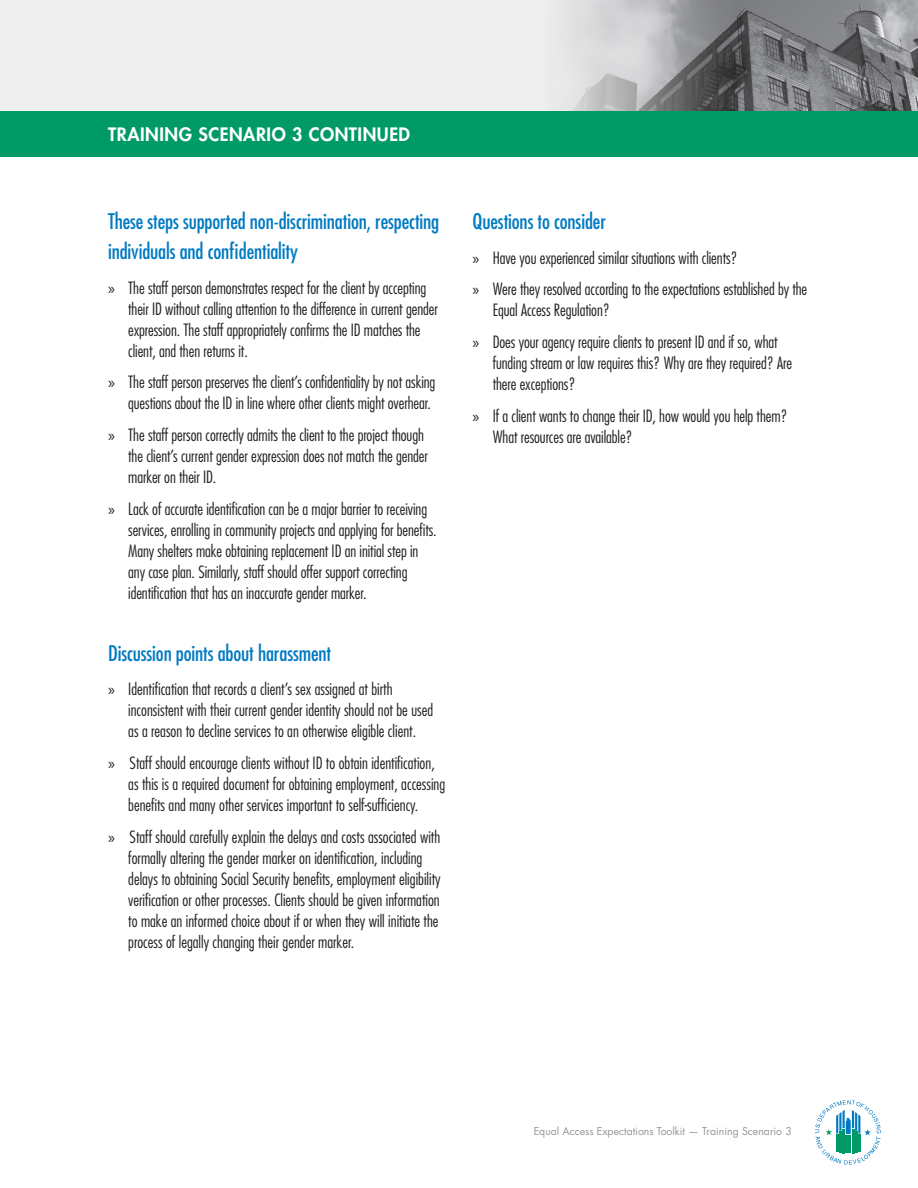
<style>
.page{position:relative;width:918px;height:1188px;background:#fff}
.page>*{position:absolute;margin:0;border:0;box-sizing:border-box;transform-origin:0 0}
.subhead{font:condensed 21px/30px "Futura Std";letter-spacing:-.005em;color:#007ac2}
.heading_small{font:800 18px "Futura Std";letter-spacing:.03em;color:#fff}
.t1{font:300 condensed 16.5px/21px "Futura Std";letter-spacing:-.005em;color:#231f20}
.t2{font:10.5px "Futura Std";color:#939598}
.s1{font-family:"Myriad Pro";font-weight:400;font-stretch:normal}
</style>
<div class="page">
<div style="left:0;top:0;width:918px;height:131px;background:#eeeeef"></div>
<img style="left:567px;top:0;width:351px;height:111px">
<div style="left:0;top:111px;width:918px;height:46px;background:#009a67"></div>
<svg style="left:815px;top:1100px;width:66px;height:65px"></svg>
<p class="heading_small" style="left:108px;top:123px;width:304px">TRAINING SCENARIO 3 CONTINUED</p>
<p class="subhead" style="left:108px;top:206px;width:333px">These steps supported non-discrimination, respecting individuals and confidentiality</p>
<p class="t1" style="left:128px;top:277px;width:311px;text-indent:-20px"><span class="s1">»</span> The staff person demonstrates respect for the client by accepting their ID without calling attention to the difference in current gender expression. The staff appropriately confirms the ID matches the client, and then returns it.</p>
<p class="t1" style="left:108px;top:372px;width:329px;text-align:right"><span class="s1">»</span> The staff person preserves the client’s confidentiality by not asking questions about the ID in line where other clients might overhear.</p>
<p class="t1" style="left:128px;top:424px;width:301px;text-indent:-20px"><span class="s1">»</span> The staff person correctly admits the client to the project though the client’s current gender expression does not match the gender marker on their ID.</p>
<p class="t1" style="left:128px;top:498px;width:310px;text-indent:-20px"><span class="s1">»</span> Lack of accurate identification can be a major barrier to receiving services, enrolling in community projects and applying for benefits.<br>Many shelters make obtaining replacement ID an initial step in any case plan. Similarly, staff should offer support correcting identification that has an inaccurate gender marker.</p>
<p class="subhead" style="left:108px;top:638px;width:225px">Discussion points about harassment</p>
<p class="t1" style="left:128px;top:679px;width:306px;text-indent:-20px"><span class="s1">»</span> Identification that records a client’s sex assigned at birth inconsistent with their current gender identity should not be used as a reason to decline services to an otherwise eligible client.</p>
<p class="t1" style="left:128px;top:752px;width:319px;text-indent:-20px"><span class="s1">»</span> Staff should encourage clients without ID to obtain identification, as this is a required document for obtaining employment, accessing benefits and many other services important to self-sufficiency.</p>
<p class="t1" style="left:128px;top:826px;width:314px;text-indent:-20px"><span class="s1">»</span> Staff should carefully explain the delays and costs associated with formally altering the gender marker on identification, including delays to obtaining Social Security benefits, employment eligibility verification or other processes. Clients should be given information to make an informed choice about if or when they will initiate the process of legally changing their gender marker.</p>
<p class="subhead" style="left:472px;top:206px;width:135px">Questions to consider</p>
<p class="t1" style="left:472px;top:247px;width:267px"><span class="s1">»</span> Have you experienced similar situations with clients?</p>
<p class="t1" style="left:493px;top:279px;width:316px;text-indent:-20px"><span class="s1">»</span> Were they resolved according to the expectations established by the<br>Equal Access Regulation?</p>
<p class="t1" style="left:493px;top:331px;width:301px;text-indent:-20px"><span class="s1">»</span> Does your agency require clients to present ID and if so, what funding stream or law requires this? Why are they required? Are there exceptions?</p>
<p class="t1" style="left:493px;top:405px;width:296px;text-indent:-20px"><span class="s1">»</span> If a client wants to change their ID, how would you help them?<br>What resources are available?</p>
<p class="t2" style="left:534px;top:1125px;width:260px">Equal Access Expectations Toolkit — Training Scenario 3</p>
</div>
